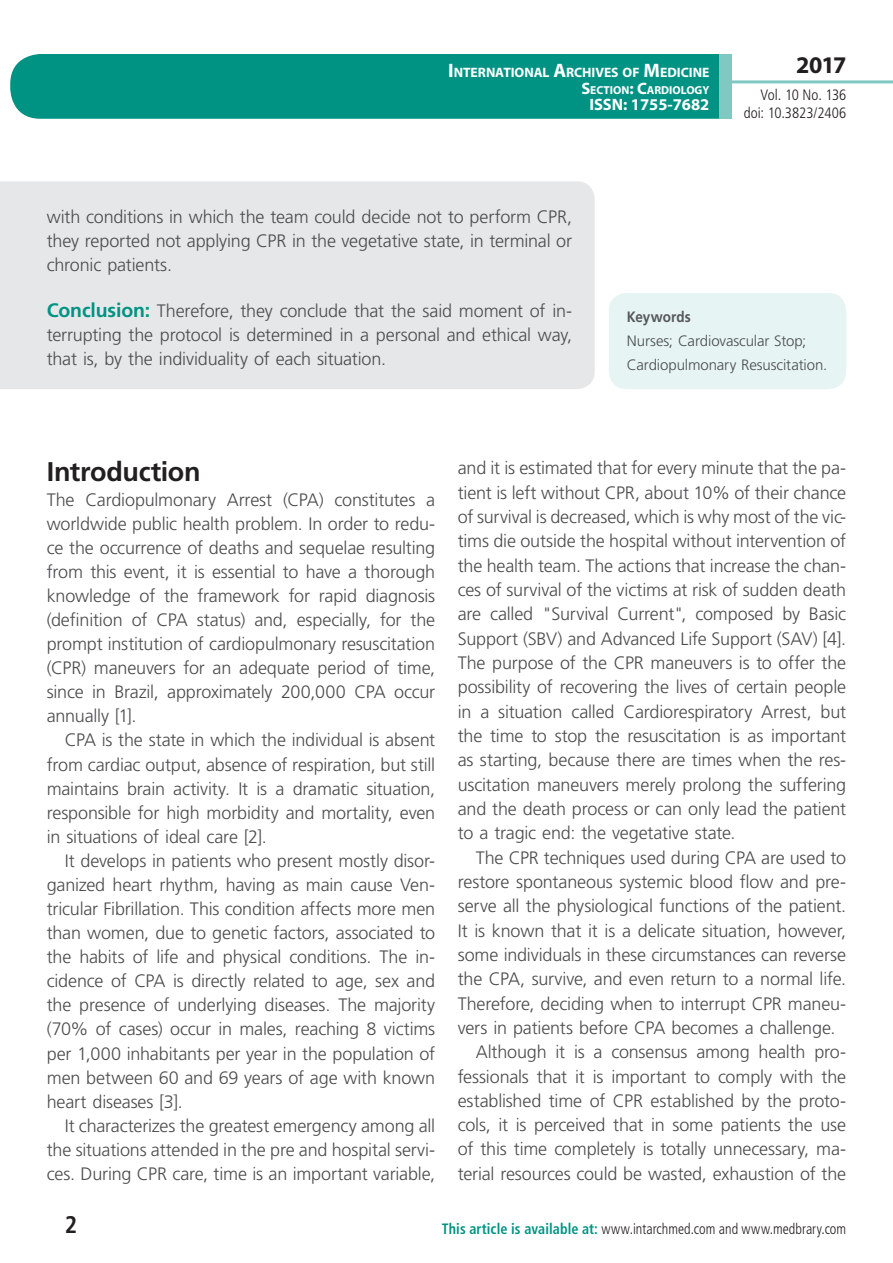
<style>
.page{position:relative;width:893px;height:1263px;background:#fff}
.page>*{position:absolute;margin:0;border:0;box-sizing:border-box;transform-origin:0 0}
.t1{font:700 27px "Frutiger LT Std";letter-spacing:-.015em;color:#231f20}
.t2{font:700 24px "Myriad Pro";color:#231f20}
.t3{font:700 condensed 24px "Frutiger LT Std";color:#231f20}
.t4{font:300 18px/24.2px "Frutiger LT Std";letter-spacing:-.01em;color:#4b4c4d;text-align:justify}
.t5{font:700 16.5px "Myriad Pro";color:#fff}
.t6{font:300 condensed 15px "Frutiger LT Std";letter-spacing:.005em;color:#231f20;scale:.94 1}
.t7{font:300 15px/24px "Frutiger LT Std";letter-spacing:-.01em;color:#4b4c4d}
.t8{font:300 condensed 15px/18px "Frutiger LT Std";letter-spacing:.005em;color:#231f20;text-align:right}
.t9{font:700 15px "Frutiger LT Std";letter-spacing:.005em;color:#57585a;scale:.9 1}
.t10{font:700 13.65px "Myriad Pro";letter-spacing:-.005em;color:#fff}
.t11{font:700 11.55px "Myriad Pro";color:#fff}
.s1{font-size:19.5px}
.s2{font-size:16.5px}
.s3{font-weight:700;font-size:19.5px;color:#009384}
.s4{font-weight:700;color:#009384}
</style>
<div class="page">
<div style="left:10px;top:54px;width:775px;height:65px;background:#009384;border-radius:30px"></div>
<div style="left:732px;top:0;width:161px;height:157px;background:#fff"></div>
<hr style="left:730px;top:80px;width:163px;height:3px;background:#80c9c2">
<div style="left:719px;top:54px;width:13px;height:65px;background:#80c9c2"></div>
<div style="left:609px;top:293px;width:237px;height:96px;background:#e6f4f3;border-radius:18px"></div>
<div style="left:0;top:181px;width:595px;height:208px;background:#e6e7e9"></div>
<p class="t10" style="left:448px;top:64px;width:263px"><span class="s1">I</span>NTERNATIONAL <span class="s1">A</span>RCHIVES OF <span class="s1">M</span>EDICINE</p>
<p class="t11" style="left:581px;top:82px;width:130px"><span class="s2">S</span>ECTION<span class="s2">: C</span>ARDIOLOGY</p>
<p class="t5" style="left:589px;top:94px;width:122px">ISSN: 1755-7682</p>
<h2 class="t2" style="left:796px;top:49px;width:52px">2017</h2>
<p class="t8" style="left:744px;top:86px;width:104px">Vol. 10 No. 136 doi: 10.3823/2406</p>
<p class="t4" style="left:47px;top:205px;width:527px">with conditions in which the team could decide not to perform CPR, they reported not applying CPR in the vegetative state, in terminal or chronic patients.</p>
<p class="t4" style="left:47px;top:299px;width:527px"><span class="s3">Conclusion:</span> Therefore, they conclude that the said moment of in&shy;terrupting the protocol is determined in a personal and ethical way, that is, by the individuality of each situation.</p>
<p class="t9" style="left:627px;top:308px;width:73px">Keywords</p>
<p class="t7" style="left:627px;top:329px;width:202px">Nurses; Cardiovascular Stop;<br>Cardiopulmonary Resuscitation.</p>
<h1 class="t1" style="left:47px;top:456px;width:155px">Introduction</h1>
<p class="t4" style="left:47px;top:487px;width:390px">The Cardiopulmonary Arrest (CPA) constitutes a worldwide public health problem. In order to redu&shy;ce the occurrence of deaths and sequelae resulting from this event, it is essential to have a thorough knowledge of the framework for rapid diagnosis (definition of CPA status) and, especially, for the prompt institution of cardiopulmonary resuscitation (CPR) maneuvers for an adequate period of time, since in Brazil, approximately 200,000 CPA occur annually [1].</p>
<p class="t4" style="left:47px;top:728px;width:390px;text-indent:18px">CPA is the state in which the individual is absent from cardiac output, absence of respiration, but still maintains brain activity. It is a dramatic situation, responsible for high morbidity and mortality, even in situations of ideal care [2].</p>
<p class="t4" style="left:47px;top:849px;width:390px;text-indent:18px">It develops in patients who present mostly disor&shy;ganized heart rhythm, having as main cause Ven&shy;tricular Fibrillation. This condition affects more men than women, due to genetic factors, associated to the habits of life and physical conditions. The in&shy;cidence of CPA is directly related to age, sex and the presence of underlying diseases. The majority (70% of cases) occur in males, reaching 8 victims per 1,000 inhabitants per year in the population of men between 60 and 69 years of age with known heart diseases [3].</p>
<p class="t4" style="left:47px;top:1114px;width:390px;text-indent:18px">It characterizes the greatest emergency among all the situations attended in the pre and hospital servi&shy;ces. During CPR care, time is an important variable,</p>
<p class="t4" style="left:458px;top:456px;width:390px">and it is estimated that for every minute that the pa&shy;tient is left without CPR, about 10% of their chance of survival is decreased, which is why most of the vic&shy;tims die outside the hospital without intervention of the health team. The actions that increase the chan&shy;ces of survival of the victims at risk of sudden death are called "Survival Current", composed by Basic Support (SBV) and Advanced Life Support (SAV) [4].<br>The purpose of the CPR maneuvers is to offer the possibility of recovering the lives of certain people in a situation called Cardiorespiratory Arrest, but the time to stop the resuscitation is as important as starting, because there are times when the res&shy;uscitation maneuvers merely prolong the suffering and the death process or can only lead the patient to a tragic end: the vegetative state.</p>
<p class="t4" style="left:476px;top:845px;width:372px">The CPR techniques used during CPA are used to</p>
<p class="t4" style="left:458px;top:870px;width:390px">restore spontaneous systemic blood flow and pre-</p>
<p class="t4" style="left:458px;top:894px;width:390px">serve all the physiological functions of the patient.</p>
<p class="t4" style="left:458px;top:918px;width:390px">It is known that it is a delicate situation, however,</p>
<p class="t4" style="left:458px;top:943px;width:390px">some individuals in these circumstances can reverse</p>
<p class="t4" style="left:458px;top:967px;width:390px">the CPA, survive, and even return to a normal life.</p>
<p class="t4" style="left:458px;top:991px;width:390px">Therefore, deciding when to interrupt CPR maneu-</p>
<p class="t4" style="left:458px;top:1016px;width:379px">vers in patients before CPA becomes a challenge.</p>
<p class="t4" style="left:476px;top:1040px;width:372px">Although it is a consensus among health pro-</p>
<p class="t4" style="left:458px;top:1064px;width:390px">fessionals that it is important to comply with the</p>
<p class="t4" style="left:458px;top:1089px;width:390px">established time of CPR established by the proto-</p>
<p class="t4" style="left:458px;top:1113px;width:390px">cols, it is perceived that in some patients the use</p>
<p class="t4" style="left:458px;top:1137px;width:390px">of this time completely is totally unnecessary, ma-</p>
<p class="t4" style="left:458px;top:1162px;width:390px">terial resources could be wasted, exhaustion of the</p>
<h2 class="t3" style="left:65px;top:1210px;width:14px">2</h2>
<p class="t6" style="left:442px;top:1220px;width:432px"><span class="s4">This article is available at:</span> www.intarchmed.com and www.medbrary.com</p>
</div>
